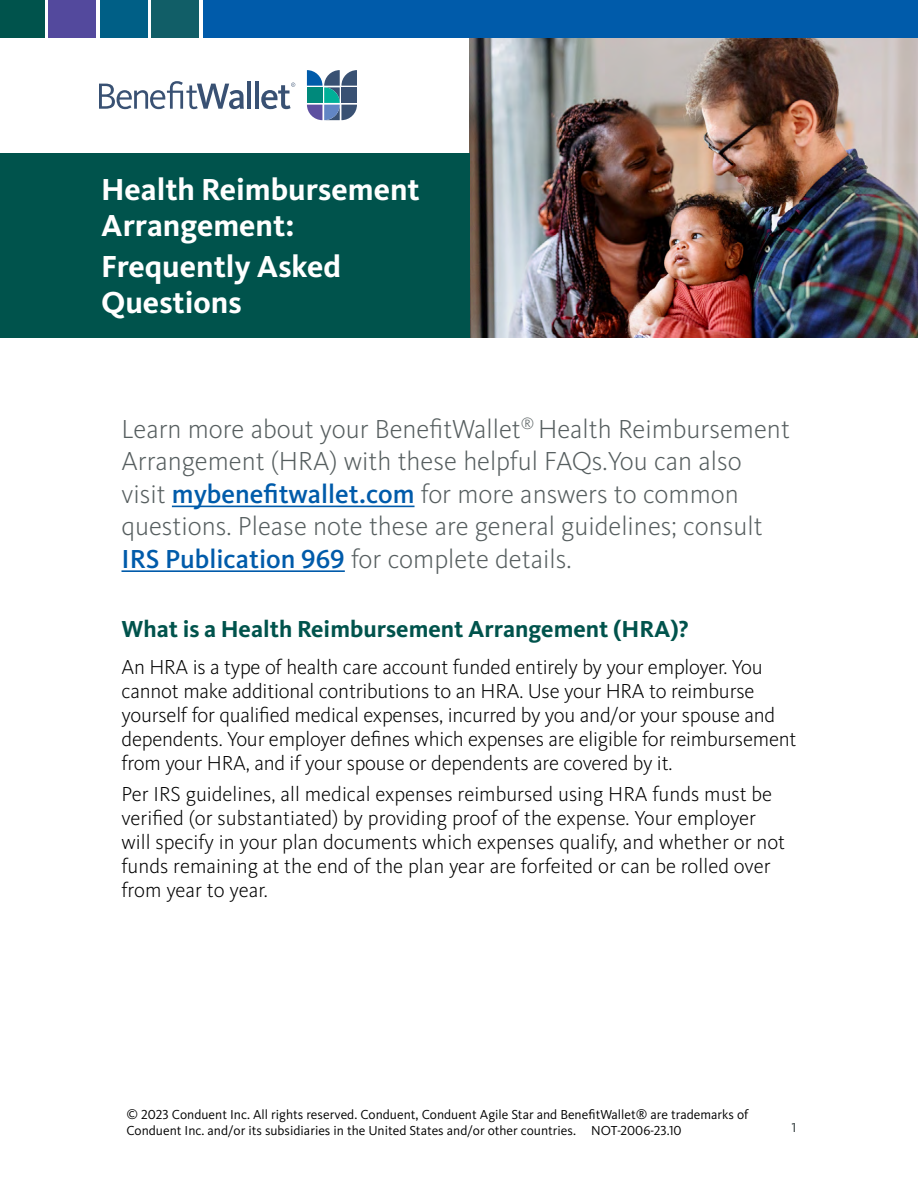
<style>
.page{position:relative;width:918px;height:1188px;background:#fff}
.page>*{position:absolute;margin:0;border:0;box-sizing:border-box;transform-origin:0 0}
.t1{font:700 31.5px/36px "Kievit Pro";color:#fff}
.t2{font:300 27px/32.4px "Kievit Pro";color:#565e5f}
.t3{font:700 24px "Kievit Pro";color:#00534c}
.t4{font:300 21px/24px "Kievit Pro";letter-spacing:-.01em;color:#000}
.t5{font:13.5px/16.5px "Kievit Pro";color:#000}
.t6{font:13.5px "Kievit Pro";color:#565e5f}
.s1{font-weight:500;color:#005baa}
</style>
<div class="page">
<img style="left:469px;top:37px;width:449px;height:301px">
<div style="left:0;top:153px;width:469px;height:185px;background:#00534c"></div>
<svg style="left:307px;top:70px;width:50px;height:50px"></svg>
<svg style="left:99px;top:81px;width:145px;height:28px"></svg>
<hr style="left:247px;top:82px;width:4px;height:27px;background:#395173">
<hr style="left:255px;top:82px;width:4px;height:27px;background:#395173">
<svg style="left:261px;top:83px;width:34px;height:26px"></svg>
<div style="left:48px;top:0;width:48px;height:37px;background:#53499d"></div>
<div style="left:100px;top:0;width:48px;height:37px;background:#005f86"></div>
<div style="left:152px;top:0;width:47px;height:37px;background:#115e67"></div>
<div style="left:0;top:0;width:44px;height:37px;background:#00534c"></div>
<div style="left:203px;top:0;width:715px;height:37px;background:#005baa"></div>
<hr style="left:172px;top:506px;width:243px;height:1px;background:#005baa">
<hr style="left:122px;top:570px;width:223px;height:2px;background:#005baa">
<h1 class="t1" style="left:101px;top:172px;width:320px">Health Reimbursement<br>Arrangement:</h1>
<h1 class="t1" style="left:101px;top:248px;width:241px">Frequently Asked<br>Questions</h1>
<p class="t2" style="left:122px;top:413px;width:670px">Learn more about your BenefitWallet<sup>®</sup> Health Reimbursement Arrangement (HRA) with these helpful FAQs.You can also visit <span class="s1">mybenefitwallet.com</span> for more answers to common questions. Please note these are general guidelines; consult <span class="s1">IRS Publication 969</span> for complete details.</p>
<p class="t3" style="left:122px;top:614px;width:569px">What is a Health Reimbursement Arrangement (HRA)?</p>
<p class="t4" style="left:122px;top:655px;width:677px">An HRA is a type of health care account funded entirely by your employer. You cannot make additional contributions to an HRA. Use your HRA to reimburse yourself for qualified medical expenses, incurred by you and/or your spouse and dependents. Your employer defines which expenses are eligible for reimbursement from your HRA, and if your spouse or dependents are covered by it.</p>
<p class="t4" style="left:122px;top:782px;width:665px">Per IRS guidelines, all medical expenses reimbursed using HRA funds must be verified (or substantiated) by providing proof of the expense. Your employer will specify in your plan documents which expenses qualify, and whether or not funds remaining at the end of the plan year are forfeited or can be rolled over from year to year.</p>
<p class="t5" style="left:126px;top:1106px;width:624px">© 2023 Conduent Inc. All rights reserved. Conduent, Conduent Agile Star and BenefitWallet® are trademarks of<br>Conduent Inc. and/or its subsidiaries in the United States and/or other countries. NOT-2006-23.10</p>
<p class="t6" style="left:792px;top:1119px;width:6px">1</p>
</div>
